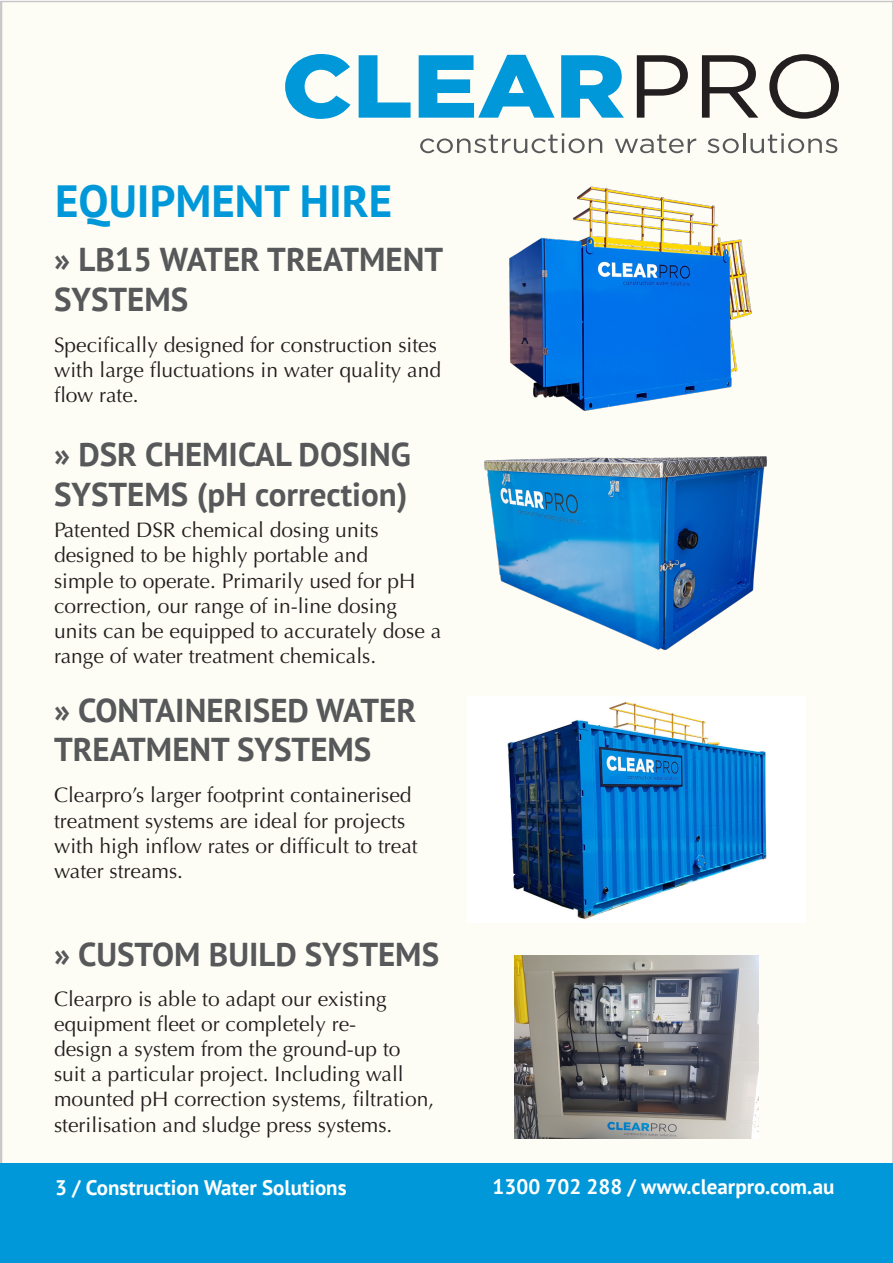
<style>
.page{position:relative;width:893px;height:1263px;background:#fff}
.page>*{position:absolute;margin:0;border:0;box-sizing:border-box;transform-origin:0 0}
.t1{font:700 45px "PT Sans";color:#0098d9}
.t2{font:700 33px/39.6px "PT Sans";color:#57585a}
.t3{font:21px/25.2px "Optima";color:#231f20}
.t4{font:700 21px "PT Sans";color:#fff}
</style>
<div class="page">
<svg style="left:0;top:1px;width:1px;height:1162px"></svg>
<div style="left:2px;top:2px;width:891px;height:1261px;background:#fefdf5"></div>
<svg style="left:285px;top:54px;width:65px;height:65px"></svg>
<svg style="left:359px;top:55px;width:52px;height:63px"></svg>
<svg style="left:419px;top:55px;width:135px;height:63px"></svg>
<svg style="left:561px;top:55px;width:63px;height:63px"></svg>
<svg style="left:637px;top:55px;width:51px;height:63px"></svg>
<svg style="left:702px;top:55px;width:56px;height:63px"></svg>
<svg style="left:769px;top:54px;width:70px;height:65px"></svg>
<svg style="left:420px;top:133px;width:182px;height:20px"></svg>
<svg style="left:615px;top:135px;width:81px;height:18px"></svg>
<svg style="left:707px;top:138px;width:32px;height:15px"></svg>
<hr style="left:743px;top:133px;width:2px;height:20px;background:#57585a">
<svg style="left:750px;top:133px;width:87px;height:20px"></svg>
<div style="left:0;top:1163px;width:892px;height:100px;background:#0098d9"></div>
<img style="left:509px;top:186px;width:243px;height:225px">
<img style="left:507px;top:702px;width:260px;height:217px">
<img style="left:484px;top:456px;width:283px;height:194px">
<img style="left:514px;top:955px;width:245px;height:183px">
<p class="t1" style="left:55px;top:171px;width:339px">EQUIPMENT HIRE</p>
<p class="t2" style="left:54px;top:239px;width:391px">» LB15 WATER TREATMENT<br>SYSTEMS</p>
<p class="t3" style="left:54px;top:333px;width:389px">Specifically designed for construction sites with large fluctuations in water quality and flow rate.</p>
<p class="t2" style="left:54px;top:434px;width:358px">» DSR CHEMICAL DOSING<br>SYSTEMS (pH correction)</p>
<p class="t3" style="left:54px;top:518px;width:389px">Patented DSR chemical dosing units designed to be highly portable and<br>simple to operate. Primarily used for pH correction, our range of in-line dosing units can be equipped to accurately dose a range of water treatment chemicals.</p>
<p class="t2" style="left:54px;top:690px;width:364px">» CONTAINERISED WATER<br>TREATMENT SYSTEMS</p>
<p class="t3" style="left:54px;top:783px;width:365px">Clearpro’s larger footprint containerised treatment systems are ideal for projects with high inflow rates or difficult to treat water streams.</p>
<p class="t2" style="left:54px;top:934px;width:387px">» CUSTOM BUILD SYSTEMS</p>
<p class="t3" style="left:54px;top:986px;width:382px">Clearpro is able to adapt our existing equipment fleet or completely re-<br>design a system from the ground-up to suit a particular project. Including wall mounted pH correction systems, filtration, sterilisation and sludge press systems.</p>
<p class="t4" style="left:55px;top:1174px;width:293px">3 / Construction Water Solutions</p>
<p class="t4" style="left:493px;top:1173px;width:343px">1300 702 288 / www.clearpro.com.au</p>
</div>
